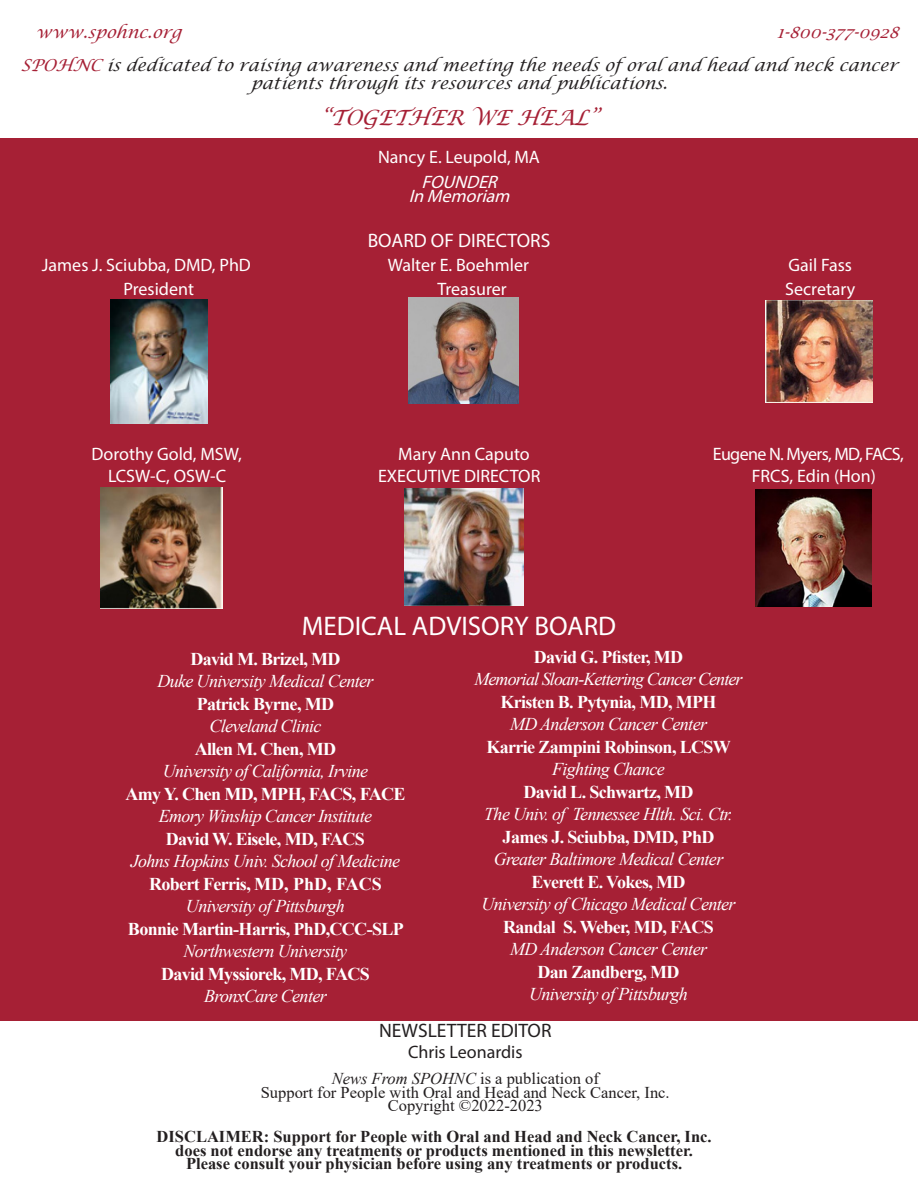
<style>
.page{position:relative;width:918px;height:1188px;background:#fff}
.page>*{position:absolute;margin:0;border:0;box-sizing:border-box;transform-origin:0 0}
.t1{font:27px "Myriad Pro";color:#fff}
.t2{font:italic 21px "Lucida Calligraphy";color:#a62035}
.t3{font:19.5px "Myriad Pro";color:#fff}
.t4{font:19.5px "Myriad Pro";color:#231f20}
.t5{font:italic 18px/22.5px "Times New Roman";letter-spacing:-.035em;color:#fff;text-align:center}
.t6{font:18px/25.5px "Myriad Pro";color:#fff;text-align:center}
.t7{font:18px "Myriad Pro";letter-spacing:-.035em;color:#fff}
.t8{font:18px "Myriad Pro";color:#231f20}
.t9{font:italic 18px "Myriad Pro";color:#fff}
.t10{font:700 16.5px/13.5px "Times New Roman";color:#231f20;text-align:center}
.t11{font:italic 16.5px/33px "Lucida Calligraphy";color:#231f20;text-align:right}
.t12{font:16.5px/13.5px "Times New Roman";color:#231f20;text-align:center}
.t13{font:italic 16.5px "Lucida Calligraphy";color:#a62035}
.s1{color:#a62035}
.s2{font-style:italic}
.s3{font-weight:700;font-style:normal}
</style>
<div class="page">
<div style="left:0;top:139px;width:918px;height:882px;background:#a62035"></div>
<img style="left:409px;top:297px;width:110px;height:107px">
<img style="left:101px;top:487px;width:121px;height:121px">
<img style="left:755px;top:489px;width:116px;height:118px">
<img style="left:405px;top:488px;width:119px;height:118px">
<img style="left:765px;top:300px;width:108px;height:102px">
<img style="left:111px;top:299px;width:96px;height:124px">
<p class="t13" style="left:36px;top:22px;width:146px">www.sp ohnc.org</p>
<p class="t11" style="left:20px;top:16px;width:882px"><span class="s1">1-800-377-0928<br>SPOHNC</span> is dedicated to raising awareness and meeting the needs oforal and head and neck cancer</p>
<p class="t11" style="left:251px;top:67px;width:421px">patients through its resources and publications.</p>
<p class="t2" style="left:320px;top:105px;width:280px">“TOGETHER WE HEAL”</p>
<p class="t6" style="left:378px;top:144px;width:163px">Nancy E. Leupold, MA<br><span class="s2">FOUNDER</span></p>
<p class="t9" style="left:409px;top:185px;width:108px">InMemoriam</p>
<p class="t3" style="left:368px;top:228px;width:184px">BOARD OF DIRECTORS</p>
<p class="t6" style="left:42px;top:252px;width:211px">James J. Sciubba, DMD, PhD</p>
<p class="t6" style="left:388px;top:252px;width:143px">Walter E. Boehmler</p>
<p class="t6" style="left:789px;top:252px;width:65px">Gail Fass</p>
<p class="t6" style="left:124px;top:276px;width:72px">President</p>
<p class="t6" style="left:437px;top:276px;width:71px">Treasurer</p>
<p class="t6" style="left:785px;top:276px;width:72px">Secretary</p>
<p class="t6" style="left:92px;top:441px;width:152px">Dorothy Gold, MSW,</p>
<p class="t6" style="left:398px;top:441px;width:133px">Mary Ann Caputo</p>
<p class="t7" style="left:713px;top:443px;width:192px">Eugene N. Myers, MD, FACS,</p>
<p class="t6" style="left:108px;top:463px;width:120px">LCSW-C, OSW-C</p>
<p class="t6" style="left:378px;top:463px;width:164px">EXECUTIVE DIRECTOR</p>
<p class="t6" style="left:752px;top:463px;width:126px">FRCS, Edin (Hon)</p>
<p class="t1" style="left:302px;top:609px;width:316px">MEDICAL ADVISORY BOARD</p>
<p class="t5" style="left:125px;top:647px;width:282px"><span class="s3">David M. Brizel, MD<br></span>Duke University Medical Center<br><span class="s3">Patrick Byrne, MD<br></span>Cleveland Clinic<br><span class="s3">Allen M. Chen, MD<br></span>University of California, Irvine<br><span class="s3">Amy Y. Chen MD, MPH, FACS, FACE<br></span>Emory Winship Cancer Institute<br><span class="s3">David W. Eisele, MD, FACS<br></span>Johns Hopkins Univ. School of Medicine<br><span class="s3">Robert Ferris, MD, PhD, FACS<br></span>University of Pittsburgh<br><span class="s3">Bonnie Martin-Harris, PhD,CCC-SLP<br></span>Northwestern University<br><span class="s3">David Myssiorek, MD, FACS<br></span>BronxCare Center</p>
<p class="t5" style="left:474px;top:645px;width:270px"><span class="s3">David G. Pfister, MD<br></span>Memorial Sloan-Kettering Cancer Center<br><span class="s3">Kristen B. Pytynia, MD, MPH<br></span>MD Anderson Cancer Center<br><span class="s3">Karrie Zampini Robinson, LCSW<br></span>Fighting Chance<br><span class="s3">David L. Schwartz, MD<br></span>The Univ. of Tennessee Hlth. Sci. Ctr.<br><span class="s3">James J. Sciubba, DMD, PhD<br></span>Greater Baltimore Medical Center<br><span class="s3">Everett E. Vokes, MD<br></span>University of Chicago Medical Center<br><span class="s3">Randal S. Weber, MD, FACS<br></span>MD Anderson Cancer Center<br><span class="s3">Dan Zandberg, MD<br></span>University of Pittsburgh</p>
<p class="t4" style="left:379px;top:1019px;width:174px">NEWSLETTER EDITOR</p>
<p class="t8" style="left:408px;top:1041px;width:116px">Chris Leonardis</p>
<p class="t12" style="left:261px;top:1071px;width:410px"><span class="s2">News From SPOHNC</span> is a publication of<br>Support for People with Oral and Head and Neck Cancer, Inc.<br>Copyright ©2022-2023</p>
<p class="t10" style="left:157px;top:1129px;width:557px">DISCLAIMER: Support for People with Oral and Head and Neck Cancer, Inc. does not endorse any treatments or products mentioned in this newsletter.<br>Please consult your physician before using any treatments or products.</p>
</div>
